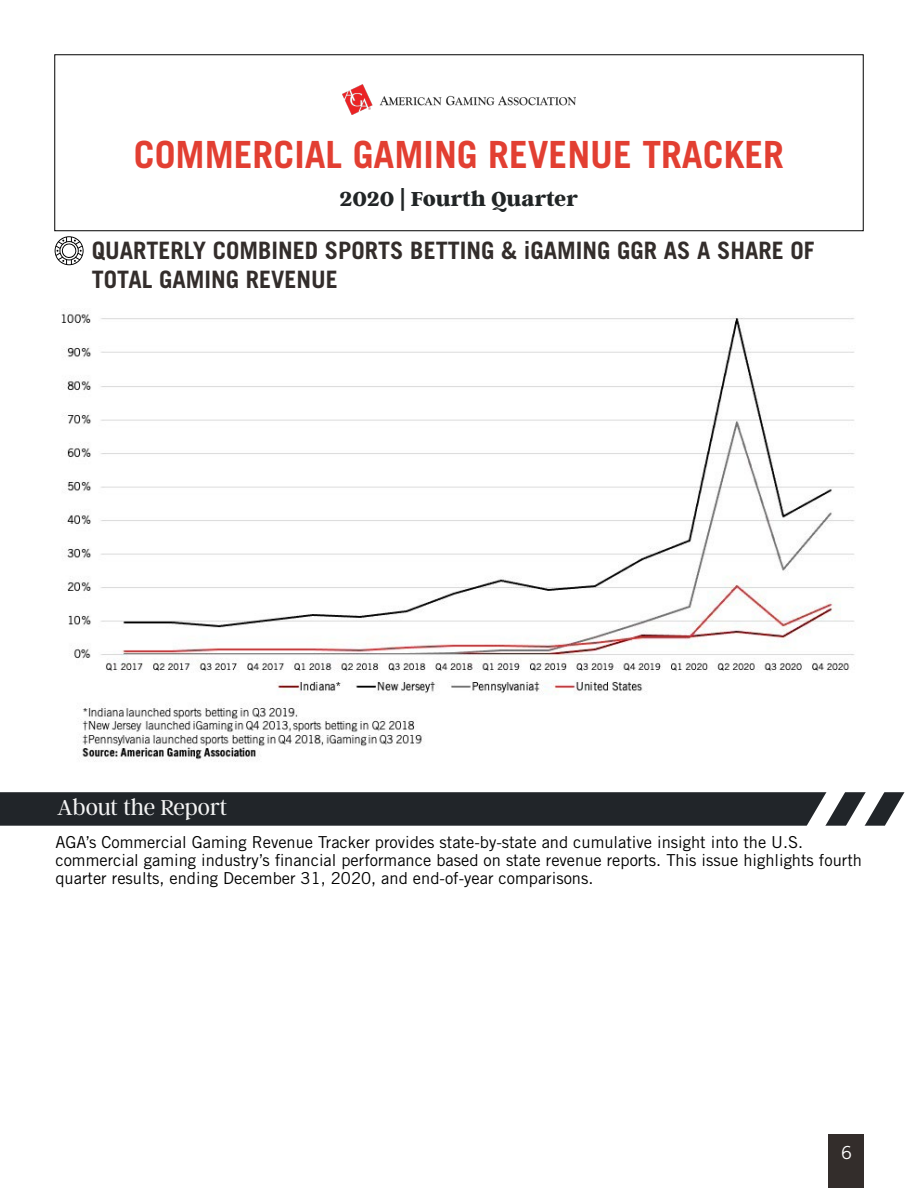
<style>
.page{position:relative;width:918px;height:1188px;background:#fff}
.page>*{position:absolute;margin:0;border:0;box-sizing:border-box;transform-origin:0 0}
.t1{font:700 37.5px "Trade Gothic LT Std";color:#e23f32}
.t2{font:700 24px/28.8px "Trade Gothic LT Std";color:#332d2b}
.t3{font:300 24px "Argent CF";color:#f4f4f4}
.t4{font:800 22.5px "Argent CF";color:#212526}
.t5{font:18px "Trade Gothic LT Std";color:#fff}
.t6{font:16.5px/18px "Trade Gothic LT Std";color:#000}
</style>
<div class="page">
<img style="left:342px;top:84px;width:234px;height:31px">
<div style="left:828px;top:1134px;width:36px;height:54px;background:#332d2b"></div>
<svg style="left:0;top:792px;width:904px;height:34px;background:#2f3337"></svg>
<svg style="left:55px;top:236px;width:29px;height:29px"></svg>
<img style="left:61px;top:313px;width:794px;height:449px">
<h1 class="t1" style="left:134px;top:132px;width:652px">COMMERCIAL GAMING REVENUE TRACKER</h1>
<h3 class="t4" style="left:340px;top:186px;width:240px">2020 | Fourth Quarter</h3>
<h2 class="t2" style="left:92px;top:235px;width:724px">QUARTERLY COMBINED SPORTS BETTING &amp; iGAMING GGR AS A SHARE OF<br>TOTAL GAMING REVENUE</h2>
<h2 class="t3" style="left:57px;top:795px;width:172px">About the Report</h2>
<p class="t6" style="left:55px;top:833px;width:808px">AGA’s Commercial Gaming Revenue Tracker provides state-by-state and cumulative insight into the U.S. commercial gaming industry’s financial performance based on state revenue reports. This issue highlights fourth quarter results, ending December 31, 2020, and end-of-year comparisons.</p>
<p class="t5" style="left:841px;top:1142px;width:12px">6</p>
</div>
